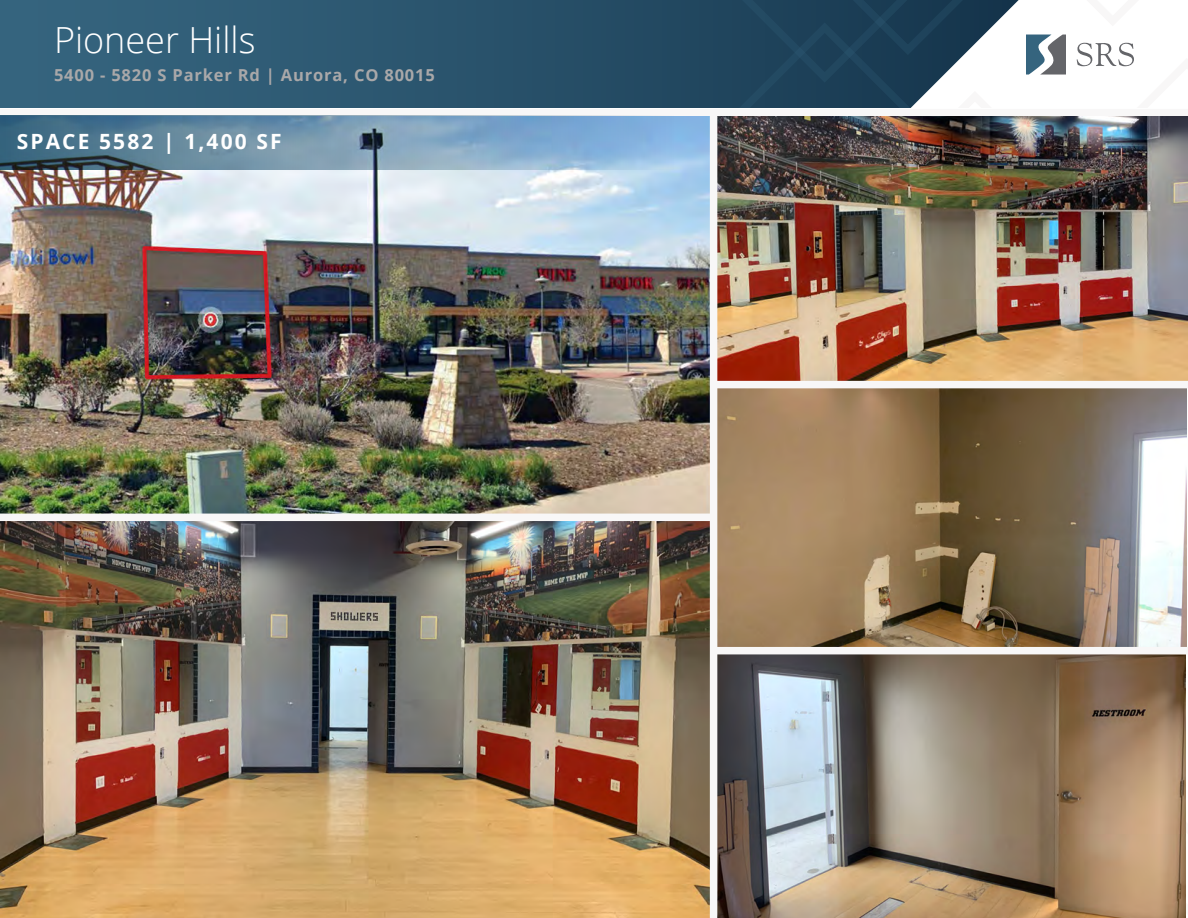
<style>
.page{position:relative;width:1188px;height:918px;background:#fff}
.page>*{position:absolute;margin:0;border:0;box-sizing:border-box;transform-origin:0 0}
.t1{font:300 36px "Open Sans";color:#fff}
.t2{font:700 21px "Open Sans";letter-spacing:.1em;color:#fff}
.t3{font:700 16.5px "Open Sans";letter-spacing:.05em;color:#a9a8a9}
</style>
<div class="page">
<svg style="left:0;top:0;width:681px;height:108px;background:#2c5771"></svg>
<div style="left:0;top:109px;width:1188px;height:7px;background:#f8f7f7"></div>
<svg style="left:711px;top:0;width:423px;height:108px"></svg>
<img style="left:717px;top:388px;width:469px;height:530px">
<img style="left:717px;top:116px;width:471px;height:265px">
<img style="left:0;top:116px;width:710px;height:802px">
<div style="left:710px;top:113px;width:7px;height:805px;background:#f8f7f7"></div>
<div style="left:0;top:514px;width:714px;height:7px;background:#f8f7f7"></div>
<div style="left:714px;top:381px;width:474px;height:7px;background:#f8f7f7"></div>
<div style="left:714px;top:647px;width:474px;height:7px;background:#f8f7f7"></div>
<svg style="left:0;top:115px;width:674px;height:54px;background:#6f94af"></svg>
<h1 class="t1" style="left:54px;top:15px;width:203px">Pioneer Hills</h1>
<p class="t3" style="left:54px;top:63px;width:382px">5400 - 5820 S Parker Rd | Aurora, CO 80015</p>
<p class="t2" style="left:17px;top:126px;width:266px">SPACE 5582 | 1,400 SF</p>
</div>
